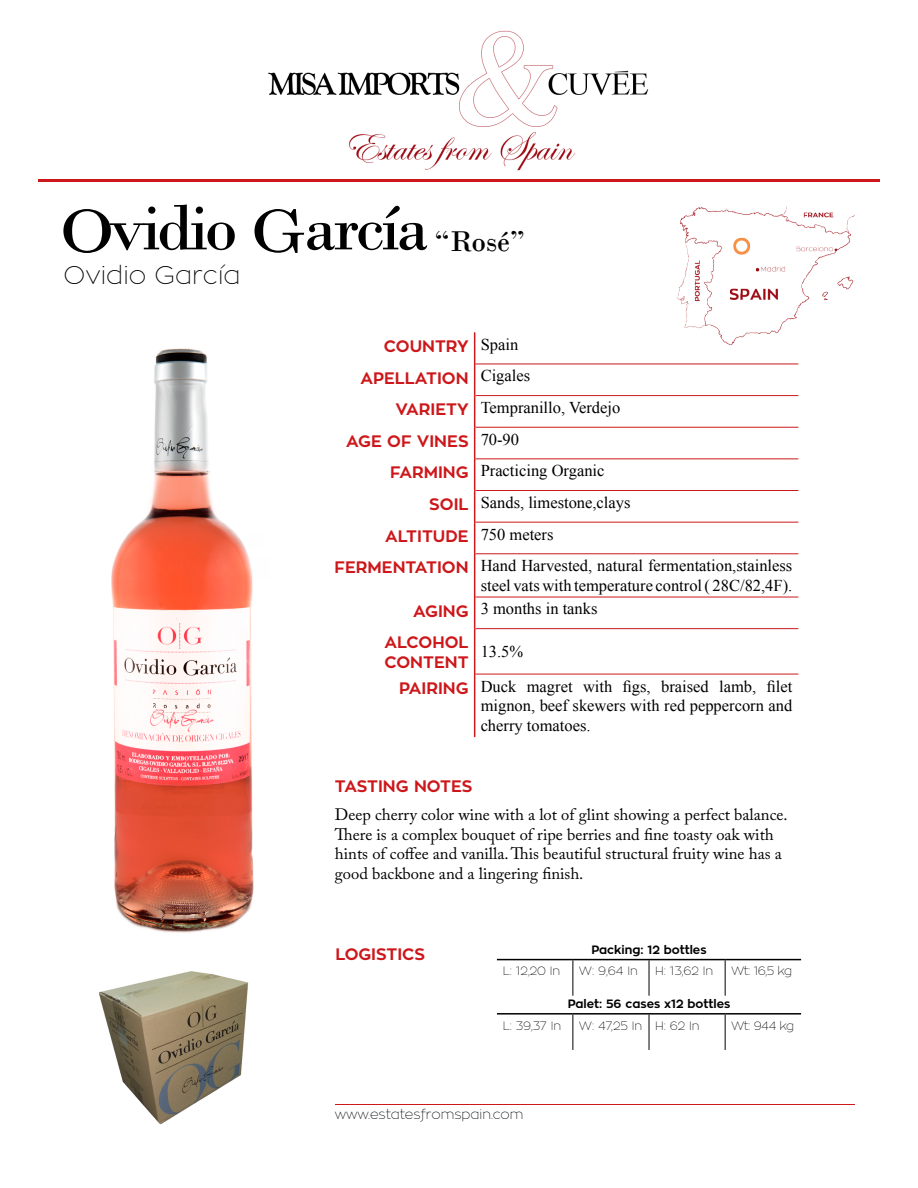
<style>
.page{position:relative;width:918px;height:1188px;background:#fff}
.page>*{position:absolute;margin:0;border:0;box-sizing:border-box;transform-origin:0 0}
.t1{font:30px "Bodoni";color:#000}
.t2{font:100 25.5px "Zona Pro";color:#000}
.Estilo_de_párrafo_3{font:16.5px/19.8px "Times New Roman";color:#000}
.times{font:16.5px/19.8px "Adobe Caslon Pro";color:#000}
.Estilo_de_párrafo_1{font:700 16.5px "Zona Pro";color:#cd171a}
.t3{font:100 13.5px "Zona Pro";color:#000}
.t4{font:100 12px "Zona Pro";color:#000}
.t5{font:700 12px "Zona Pro";color:#000}
</style>
<div class="page">
<img style="left:99px;top:971px;width:150px;height:154px">
<hr style="left:497px;top:959px;width:76px;height:1px;background:#000">
<hr style="left:573px;top:959px;width:76px;height:1px;background:#000">
<hr style="left:649px;top:959px;width:76px;height:1px;background:#000">
<hr style="left:725px;top:959px;width:76px;height:1px;background:#000">
<hr style="left:573px;top:960px;width:1px;height:36px;background:#000">
<hr style="left:649px;top:960px;width:1px;height:36px;background:#000">
<hr style="left:725px;top:960px;width:1px;height:36px;background:#000">
<hr style="left:497px;top:1013px;width:76px;height:2px;background:#000">
<hr style="left:573px;top:1013px;width:76px;height:2px;background:#000">
<hr style="left:649px;top:1013px;width:76px;height:2px;background:#000">
<hr style="left:725px;top:1013px;width:76px;height:2px;background:#000">
<hr style="left:573px;top:1015px;width:1px;height:35px;background:#000">
<hr style="left:649px;top:1015px;width:1px;height:35px;background:#000">
<hr style="left:725px;top:1015px;width:1px;height:35px;background:#000">
<img style="left:268px;top:30px;width:381px;height:141px">
<img style="left:111px;top:348px;width:143px;height:598px">
<img style="left:678px;top:206px;width:176px;height:140px">
<hr style="left:475px;top:554px;width:323px;height:1px;background:#cd171a">
<hr style="left:475px;top:490px;width:323px;height:1px;background:#cd171a">
<hr style="left:475px;top:522px;width:323px;height:1px;background:#cd171a">
<hr style="left:475px;top:395px;width:323px;height:1px;background:#cd171a">
<hr style="left:475px;top:364px;width:323px;height:1px;background:#cd171a">
<hr style="left:475px;top:427px;width:323px;height:1px;background:#cd171a">
<hr style="left:475px;top:459px;width:323px;height:1px;background:#cd171a">
<hr style="left:475px;top:597px;width:323px;height:1px;background:#cd171a">
<hr style="left:475px;top:628px;width:323px;height:1px;background:#cd171a">
<hr style="left:475px;top:674px;width:323px;height:1px;background:#cd171a">
<hr style="left:474px;top:332px;width:1px;height:32px;background:#cd171a">
<hr style="left:474px;top:364px;width:1px;height:32px;background:#cd171a">
<hr style="left:474px;top:396px;width:1px;height:31px;background:#cd171a">
<hr style="left:474px;top:427px;width:1px;height:32px;background:#cd171a">
<hr style="left:474px;top:459px;width:1px;height:32px;background:#cd171a">
<hr style="left:474px;top:491px;width:1px;height:31px;background:#cd171a">
<hr style="left:474px;top:522px;width:1px;height:32px;background:#cd171a">
<hr style="left:474px;top:554px;width:1px;height:43px;background:#cd171a">
<hr style="left:474px;top:597px;width:1px;height:32px;background:#cd171a">
<hr style="left:474px;top:629px;width:1px;height:45px;background:#cd171a">
<hr style="left:474px;top:674px;width:1px;height:63px;background:#cd171a">
<hr style="left:38px;top:179px;width:842px;height:3px;background:#cd171a">
<hr style="left:335px;top:1104px;width:519px;height:1px;background:#cd171a">
<img style="left:64px;top:204px;width:364px;height:49px">
<p class="t2" style="left:64px;top:259px;width:178px">Ovidio García</p>
<p class="t1" style="left:435px;top:223px;width:91px">“Rosé”</p>
<p class="Estilo_de_párrafo_1" style="left:384px;top:335px;width:86px">COUNTRY</p>
<p class="Estilo_de_párrafo_3" style="left:481px;top:334px;width:39px">Spain</p>
<p class="Estilo_de_párrafo_1" style="left:360px;top:367px;width:110px">APELLATION</p>
<p class="Estilo_de_párrafo_3" style="left:481px;top:366px;width:51px">Cigales</p>
<p class="Estilo_de_párrafo_1" style="left:395px;top:399px;width:75px">VARIETY</p>
<p class="Estilo_de_párrafo_3" style="left:481px;top:397px;width:141px">Tempranillo, Verdejo</p>
<p class="Estilo_de_párrafo_1" style="left:346px;top:430px;width:124px">AGE OF VINES</p>
<p class="Estilo_de_párrafo_3" style="left:481px;top:429px;width:40px">70-90</p>
<p class="Estilo_de_párrafo_1" style="left:390px;top:462px;width:80px">FARMING</p>
<p class="Estilo_de_párrafo_3" style="left:481px;top:461px;width:125px">Practicing Organic</p>
<p class="Estilo_de_párrafo_1" style="left:429px;top:494px;width:41px">SOIL</p>
<p class="Estilo_de_párrafo_3" style="left:481px;top:492px;width:151px">Sands, limestone,clays</p>
<p class="Estilo_de_párrafo_1" style="left:385px;top:525px;width:85px">ALTITUDE</p>
<p class="Estilo_de_párrafo_3" style="left:481px;top:524px;width:74px">750 meters</p>
<p class="Estilo_de_párrafo_1" style="left:335px;top:557px;width:136px">FERMENTATION</p>
<p class="Estilo_de_párrafo_3" style="left:481px;top:556px;width:313px">Hand Harvested, natural fermentation,stainless steel vats with temperature control ( 28C/82,4F).</p>
<p class="Estilo_de_párrafo_1" style="left:413px;top:600px;width:57px">AGING</p>
<p class="Estilo_de_párrafo_3" style="left:481px;top:599px;width:118px">3 months in tanks</p>
<p class="Estilo_de_párrafo_1" style="left:385px;top:632px;width:86px">ALCOHOL</p>
<p class="Estilo_de_párrafo_1" style="left:385px;top:651px;width:86px">CONTENT</p>
<p class="Estilo_de_párrafo_3" style="left:481px;top:641px;width:44px">13.5%</p>
<p class="Estilo_de_párrafo_1" style="left:399px;top:677px;width:71px">PAIRING</p>
<p class="Estilo_de_párrafo_3" style="left:481px;top:676px;width:313px;text-align:justify">Duck magret with figs, braised lamb, filet mignon, beef skewers with red peppercorn and cherry tomatoes.</p>
<p class="Estilo_de_párrafo_1" style="left:335px;top:775px;width:139px">TASTING NOTES</p>
<p class="times" style="left:335px;top:804px;width:454px">Deep cherry color wine with a lot of glint showing a perfect balance.<br>There is a complex bouquet of ripe berries and fine toasty oak with hints of coffee and vanilla. This beautiful structural fruity wine has a good backbone and a lingering finish.</p>
<p class="Estilo_de_párrafo_1" style="left:335px;top:944px;width:91px">LOGISTICS</p>
<p class="t5" style="left:591px;top:942px;width:117px">Packing: 12 bottles</p>
<p class="t4" style="left:503px;top:964px;width:59px">L: 12,20 In</p>
<p class="t4" style="left:579px;top:964px;width:60px">W: 9,64 In</p>
<p class="t4" style="left:655px;top:964px;width:60px">H: 13,62 In</p>
<p class="t4" style="left:731px;top:964px;width:62px">Wt: 16,5 kg</p>
<p class="t5" style="left:568px;top:996px;width:164px">Palet: 56 cases x12 bottles</p>
<p class="t4" style="left:503px;top:1018px;width:60px">L: 39,37 In</p>
<p class="t4" style="left:579px;top:1018px;width:65px">W: 47,25 In</p>
<p class="t4" style="left:655px;top:1018px;width:46px">H: 62 In</p>
<p class="t4" style="left:731px;top:1018px;width:65px">Wt: 944 kg</p>
<p class="t3" style="left:335px;top:1105px;width:190px">www.estatesfromspain.com</p>
</div>
